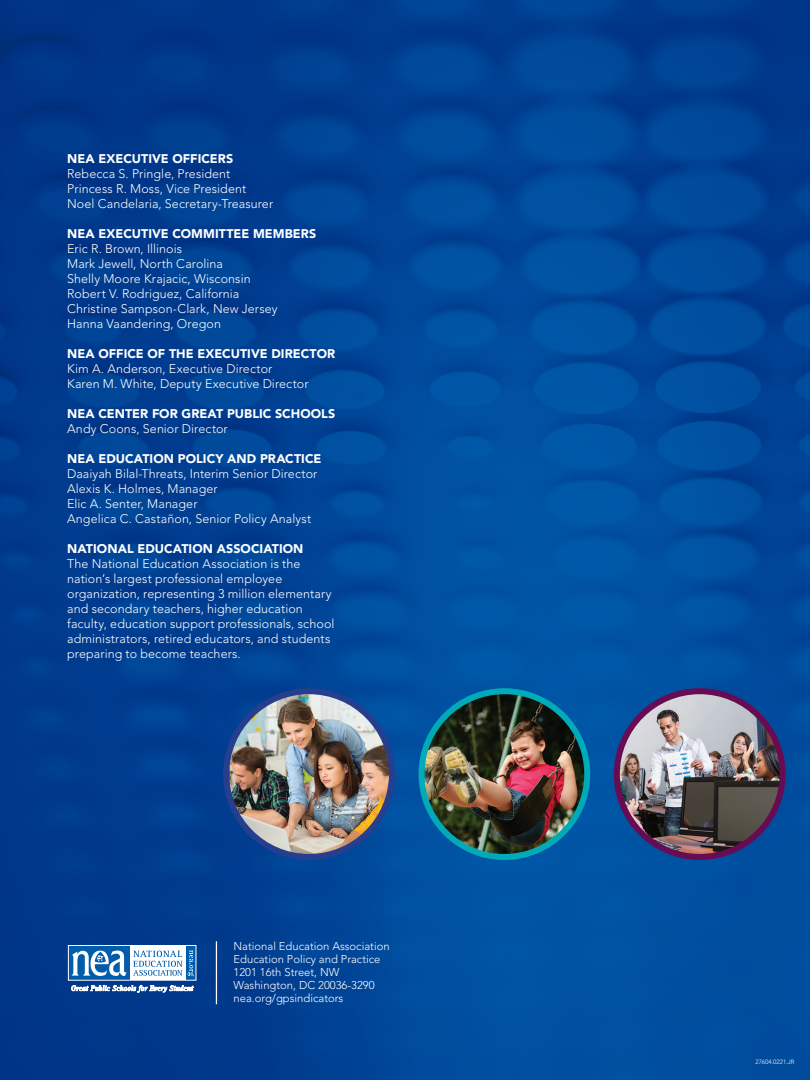
<style>
.page{position:relative;width:810px;height:1080px;background:#fff}
.page>*{position:absolute;margin:0;border:0;box-sizing:border-box;transform-origin:0 0}
.t1{font:300 12.5px/15px "Avenir LT Std";letter-spacing:.005em;color:#fff}
.t2{font:900 12.5px "Avenir LT Std";letter-spacing:.005em;color:#fff}
.t3{font:300 11.25px "Avenir LT Std";color:#fff}
.t4{font:300 6.25px "Avenir LT Std";color:#fff}
</style>
<div class="page">
<img style="left:0;top:0;width:810px;height:1080px">
<hr style="left:216px;top:941px;width:1px;height:63px;background:#fff">
<div style="left:130px;top:946px;width:56px;height:34px;background:#fff"></div>
<div style="left:186px;top:946px;width:10px;height:34px;background:#015dab"></div>
<div style="left:68px;top:946px;width:62px;height:34px;background:#015dab"></div>
<svg style="left:71px;top:950px;width:56px;height:26px"></svg>
<svg style="left:133px;top:950px;width:61px;height:26px"></svg>
<div style="left:68px;top:945px;width:128px;height:36px;border:1px solid #fff"></div>
<svg style="left:71px;top:985px;width:123px;height:7px"></svg>
<img style="left:617px;top:692px;width:166px;height:165px">
<div style="left:614px;top:688px;width:172px;height:172px;border:6px solid #670c52;border-radius:50%"></div>
<img style="left:422px;top:691px;width:165px;height:166px;border-radius:83px">
<div style="left:419px;top:688px;width:171px;height:172px;border:6px solid #00aab8;border-radius:50%"></div>
<img style="left:226px;top:692px;width:166px;height:165px">
<div style="left:223px;top:688px;width:172px;height:172px;border:6px solid #253f8e;border-radius:50%"></div>
<p class="t2" style="left:67px;top:151px;width:168px">NEA EXECUTIVE OFFICERS</p>
<p class="t1" style="left:67px;top:166px;width:165px">Rebecca S. Pringle, President</p>
<p class="t1" style="left:67px;top:181px;width:181px">Princess R. Moss, Vice President</p>
<p class="t1" style="left:67px;top:196px;width:208px">Noel Candelaria, Secretary-Treasurer</p>
<p class="t2" style="left:67px;top:226px;width:251px">NEA EXECUTIVE COMMITTEE MEMBERS</p>
<p class="t1" style="left:67px;top:241px;width:116px">Eric R. Brown, Illinois</p>
<p class="t1" style="left:67px;top:256px;width:157px">Mark Jewell, North Carolina</p>
<p class="t1" style="left:67px;top:271px;width:185px">Shelly Moore Krajacic, Wisconsin</p>
<p class="t1" style="left:67px;top:286px;width:174px">Robert V. Rodriguez, California</p>
<p class="t1" style="left:67px;top:301px;width:212px">Christine Sampson-Clark, New Jersey</p>
<p class="t1" style="left:67px;top:316px;width:155px">Hanna Vaandering, Oregon</p>
<p class="t2" style="left:67px;top:346px;width:270px">NEA OFFICE OF THE EXECUTIVE DIRECTOR</p>
<p class="t1" style="left:67px;top:361px;width:207px">Kim A. Anderson, Executive Director</p>
<p class="t1" style="left:67px;top:376px;width:243px">Karen M. White, Deputy Executive Director</p>
<p class="t2" style="left:67px;top:406px;width:270px">NEA CENTER FOR GREAT PUBLIC SCHOOLS</p>
<p class="t1" style="left:67px;top:421px;width:162px">Andy Coons, Senior Director</p>
<p class="t2" style="left:67px;top:451px;width:256px">NEA EDUCATION POLICY AND PRACTICE</p>
<p class="t1" style="left:67px;top:466px;width:252px">Daaiyah Bilal-Threats, Interim Senior Director</p>
<p class="t1" style="left:67px;top:481px;width:152px">Alexis K. Holmes, Manager</p>
<p class="t1" style="left:67px;top:496px;width:132px">Elic A. Senter, Manager</p>
<p class="t1" style="left:67px;top:511px;width:246px">Angelica C. Castañon, Senior Policy Analyst</p>
<p class="t2" style="left:67px;top:541px;width:238px">NATIONAL EDUCATION ASSOCIATION</p>
<p class="t1" style="left:67px;top:556px;width:269px">The National Education Association is the nation’s largest professional employee organization, representing 3 million elementary and secondary teachers, higher education faculty, education support professionals, school administrators, retired educators, and students preparing to become teachers.</p>
<p class="t3" style="left:234px;top:939px;width:158px">National Education Association</p>
<p class="t3" style="left:234px;top:952px;width:148px">Education Policy and Practice</p>
<p class="t3" style="left:234px;top:966px;width:107px">1201 16th Street, NW</p>
<p class="t3" style="left:234px;top:979px;width:143px">Washington, DC 20036-3290</p>
<p class="t3" style="left:234px;top:992px;width:111px">nea.org/gpsindicators</p>
<p class="t4" style="left:755px;top:1059px;width:41px">27604.0221.JR</p>
</div>
